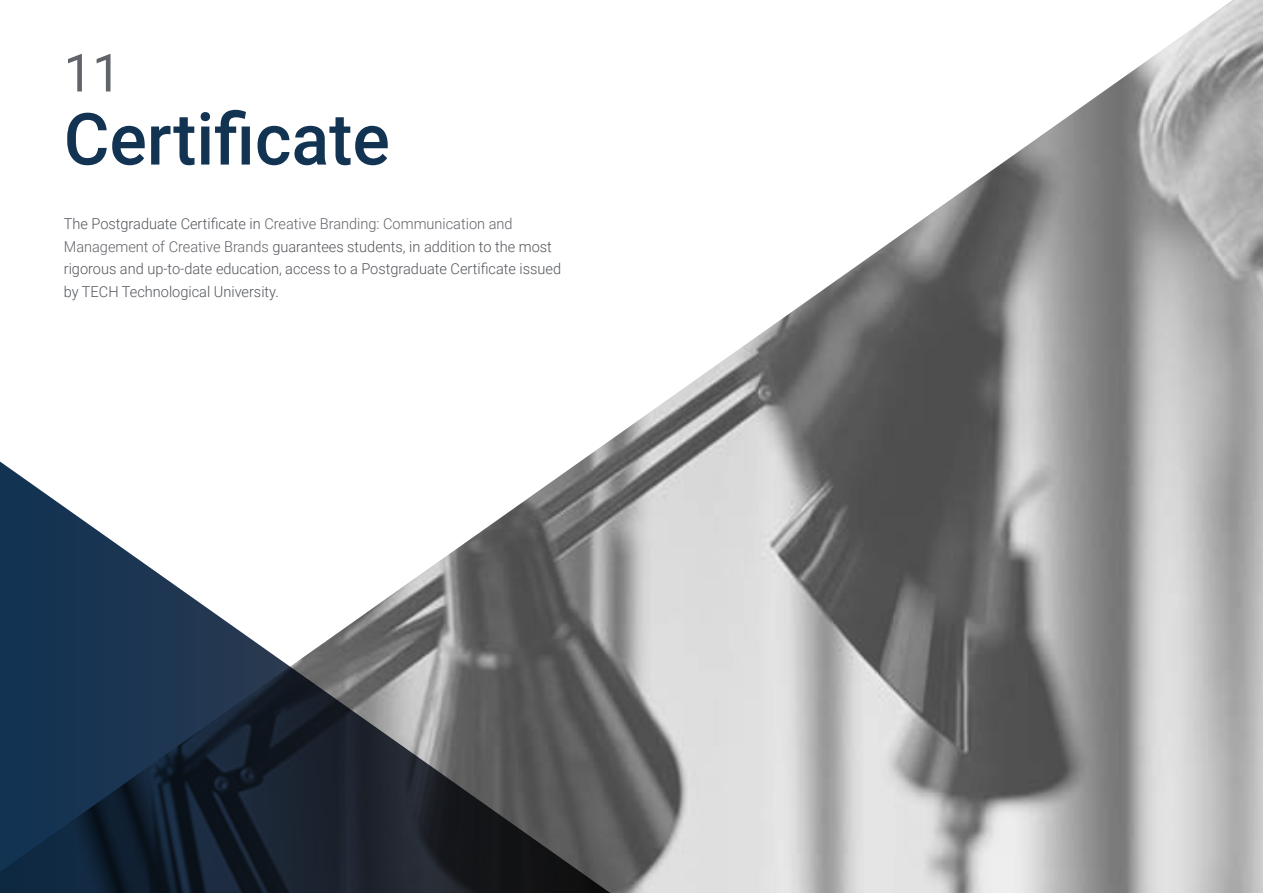
<style>
.page{position:relative;width:1263px;height:893px;background:#fff}
.page>*{position:absolute;margin:0;border:0;box-sizing:border-box;transform-origin:0 0}
.t1{font:500 72px "Roboto";color:#123352}
.t2{font:52.5px "Roboto";color:#61646a}
.t3{font:300 15px/22.5px "Roboto";color:#52555b}
.s1{color:#61646a}
</style>
<div class="page">
<img style="left:602px;top:0;width:661px;height:893px">
<svg style="left:0;top:446px;width:640px;height:447px"></svg>
<h2 class="t2" style="left:64px;top:36px;width:59px">11</h2>
<h1 class="t1" style="left:64px;top:89px;width:328px">Certificate</h1>
<p class="t3" style="left:64px;top:212px;width:499px">The Postgraduate Certificate in <span class="s1">Creative Branding: Communication and Management of Creative Brands</span> guarantees students, in addition to the most rigorous and up-to-date education, access to a Postgraduate Certificate issued by TECH Technological University.</p>
</div>
